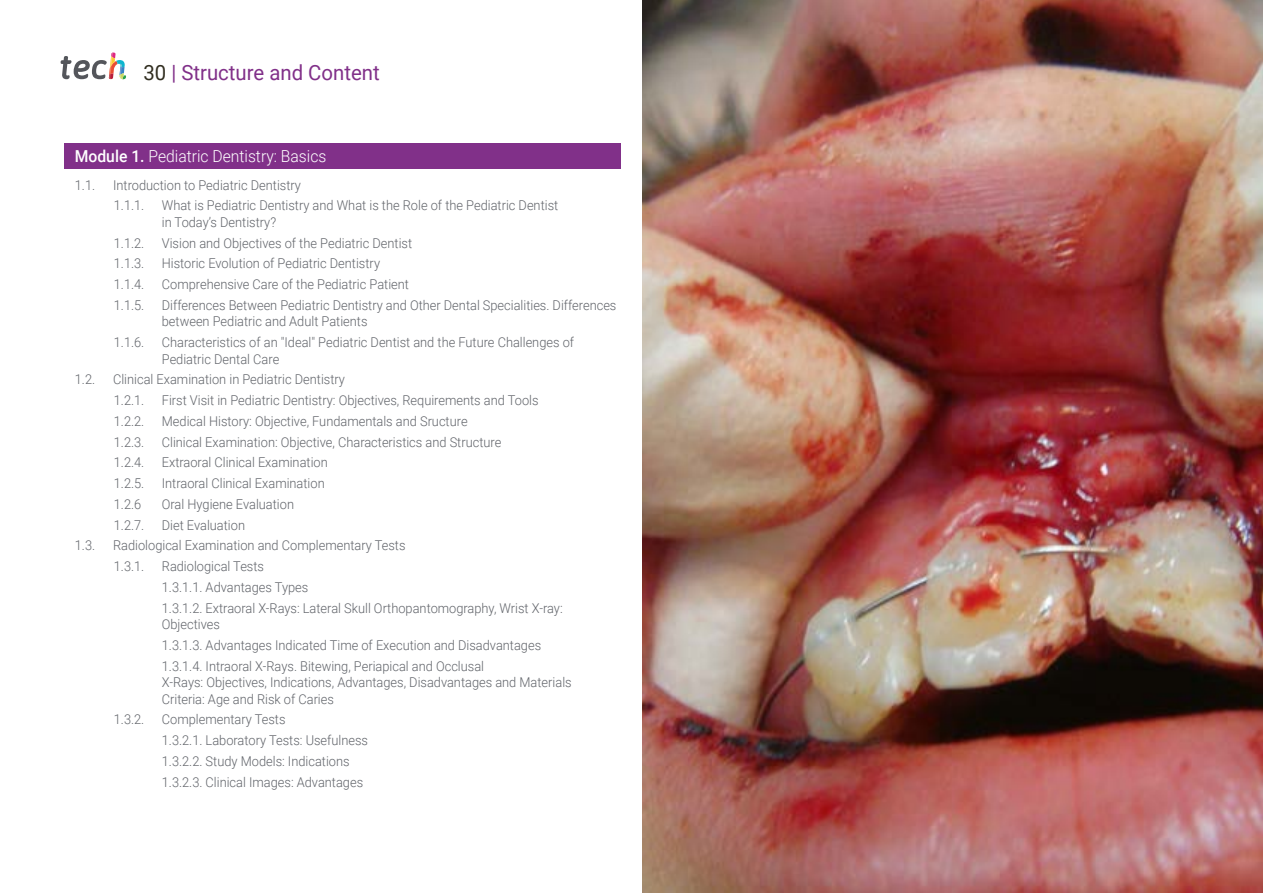
<style>
.page{position:relative;width:1263px;height:893px;background:#fff}
.page>*{position:absolute;margin:0;border:0;box-sizing:border-box;transform-origin:0 0}
.t1{font:21px "Roboto";color:#813089}
.t2{font:300 16.5px "Roboto";color:#fff;scale:.95 1}
.t3{font:300 13.5px/20.7px "Roboto";color:#61646a;scale:.95 1}
.s1{color:#312e20}
.s2{font-weight:500}
</style>
<div class="page">
<div style="left:64px;top:144px;width:557px;height:25px;background:#813089"></div>
<img style="left:642px;top:0;width:621px;height:893px">
<svg style="left:61px;top:53px;width:65px;height:27px"></svg>
<h1 class="t1" style="left:144px;top:57px;width:238px"><span class="s1">30</span> | Structure and Content</h1>
<p class="t2" style="left:75px;top:145px;width:266px"><span class="s2">Module 1.</span> Pediatric Dentistry: Basics</p>
<p class="t3" style="left:75px;top:174px;width:23px">1.1.</p>
<p class="t3" style="left:113px;top:174px;width:199px">Introduction to Pediatric Dentistry<br>1.1.1.</p>
<p class="t3" style="left:162px;top:197px;width:419px;line-height:16.5px">What is Pediatric Dentistry and What is the Role of the Pediatric Dentist in Today’s Dentistry?</p>
<p class="t3" style="left:114px;top:232px;width:34px">1.1.2.</p>
<p class="t3" style="left:162px;top:232px;width:265px">Vision and Objectives of the Pediatric Dentist</p>
<p class="t3" style="left:114px;top:253px;width:34px">1.1.3.</p>
<p class="t3" style="left:162px;top:253px;width:231px">Historic Evolution of Pediatric Dentistry</p>
<p class="t3" style="left:114px;top:273px;width:34px">1.1.4.</p>
<p class="t3" style="left:162px;top:273px;width:262px">Comprehensive Care of the Pediatric Patient</p>
<p class="t3" style="left:114px;top:294px;width:34px">1.1.5.</p>
<p class="t3" style="left:162px;top:296px;width:480px;line-height:16.5px">Differences Between Pediatric Dentistry and Other Dental Specialities. Differences between Pediatric and Adult Patients</p>
<p class="t3" style="left:114px;top:331px;width:34px">1.1.6.</p>
<p class="t3" style="left:162px;top:333px;width:435px;line-height:16.5px">Characteristics of an "Ideal" Pediatric Dentist and the Future Challenges of<br>Pediatric Dental Care</p>
<p class="t3" style="left:75px;top:369px;width:23px">1.2.</p>
<p class="t3" style="left:113px;top:369px;width:246px">Clinical Examination in Pediatric Dentistry<br>1.2.1.</p>
<p class="t3" style="left:162px;top:389px;width:398px">First Visit in Pediatric Dentistry: Objectives, Requirements and Tools</p>
<p class="t3" style="left:114px;top:410px;width:34px">1.2.2.</p>
<p class="t3" style="left:162px;top:410px;width:323px">Medical History: Objective, Fundamentals and Sructure</p>
<p class="t3" style="left:114px;top:431px;width:34px">1.2.3.</p>
<p class="t3" style="left:162px;top:431px;width:359px">Clinical Examination: Objective, Characteristics and Structure</p>
<p class="t3" style="left:114px;top:452px;width:34px">1.2.4.</p>
<p class="t3" style="left:162px;top:452px;width:176px">Extraoral Clinical Examination</p>
<p class="t3" style="left:114px;top:472px;width:34px">1.2.5.</p>
<p class="t3" style="left:162px;top:472px;width:173px">Intraoral Clinical Examination</p>
<p class="t3" style="left:114px;top:493px;width:30px">1.2.6</p>
<p class="t3" style="left:162px;top:493px;width:141px">Oral Hygiene Evaluation</p>
<p class="t3" style="left:114px;top:514px;width:34px">1.2.7.</p>
<p class="t3" style="left:162px;top:514px;width:89px">Diet Evaluation</p>
<p class="t3" style="left:75px;top:535px;width:23px">1.3.</p>
<p class="t3" style="left:113px;top:535px;width:309px">Radiological Examination and Complementary Tests<br>1.3.1.</p>
<p class="t3" style="left:162px;top:555px;width:423px">Radiological Tests<br>1.3.1.1. Advantages Types<br>1.3.1.2. Extraoral X-Rays: Lateral Skull Orthopantomography, Wrist X-ray:</p>
<p class="t3" style="left:162px;top:613px;width:401px">Objectives<br>1.3.1.3. Advantages Indicated Time of Execution and Disadvantages<br>1.3.1.4. Intraoral X-Rays. Bitewing, Periapical and Occlusal</p>
<p class="t3" style="left:162px;top:674px;width:433px;line-height:16.5px">X-Rays: Objectives, Indications, Advantages, Disadvantages and Materials<br>Criteria: Age and Risk of Caries</p>
<p class="t3" style="left:114px;top:709px;width:34px">1.3.2.</p>
<p class="t3" style="left:162px;top:709px;width:219px">Complementary Tests<br>1.3.2.1. Laboratory Tests: Usefulness 1.3.2.2. Study Models: Indications 1.3.2.3. Clinical Images: Advantages</p>
</div>
